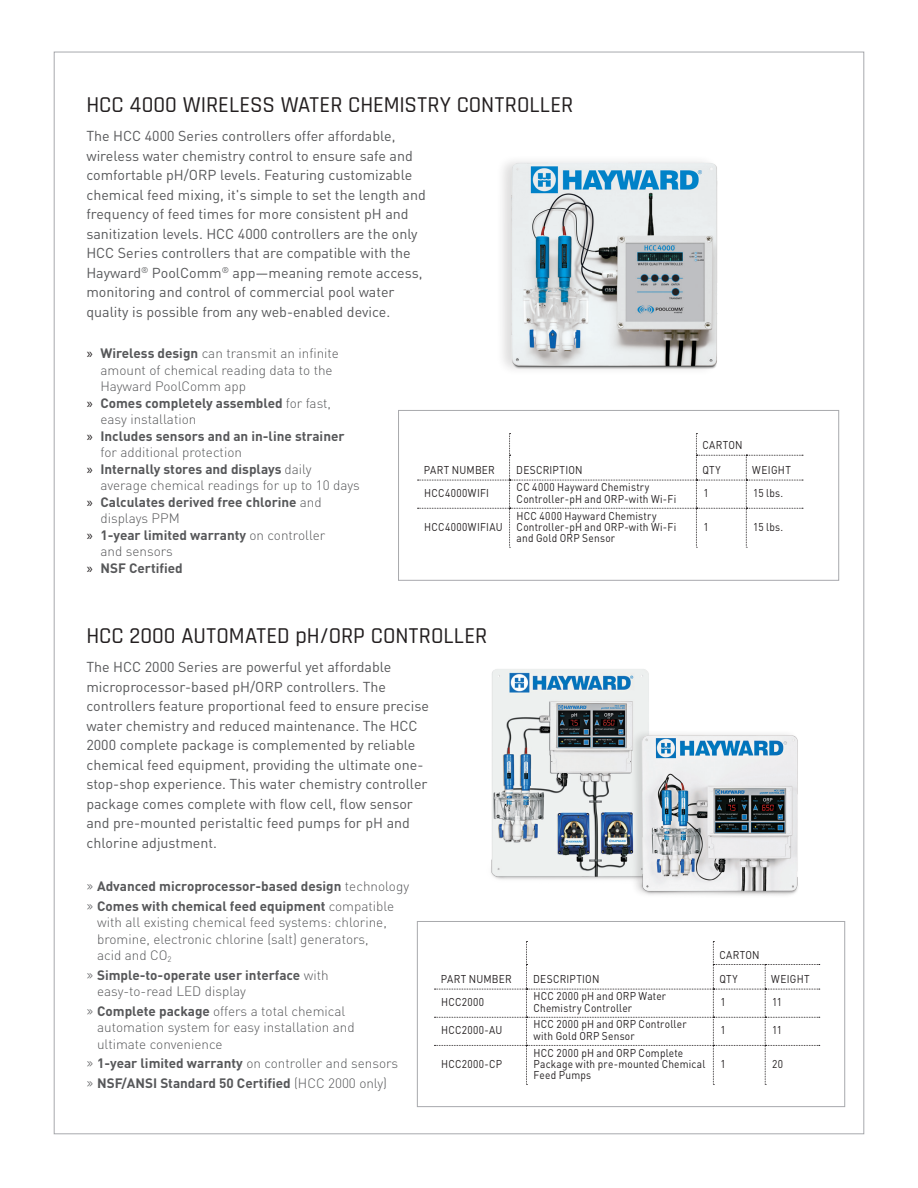
<style>
.page{position:relative;width:918px;height:1188px;background:#fff}
.page>*{position:absolute;margin:0;border:0;box-sizing:border-box;transform-origin:0 0}
.t1{font:500 22.5px "Rajdhani";letter-spacing:.005em;color:#231f20}
.Main_Body_Copy{font:14.25px/19.5px "DIN Pro";color:#57585a}
.Main_Body_Copy-2{font:300 13.5px/16.5px "DIN Pro";color:#57585a}
.Main_Body_Copy-3{font:700 13.5px/16.5px "DIN Pro";color:#57585a}
.Table_Body_Copy{font:11.25px/11.2px "DIN Pro";letter-spacing:.02em;color:#231f20;scale:.9 1}
.Table_Body_Copy-2{font:11.25px "DIN Pro";letter-spacing:.04em;color:#231f20;scale:.9 1}
.s1{font-family:"Myriad Pro";font-weight:400;font-size:14.25px;color:#231f20}
.s2{font-weight:700}
.s3{font-weight:300}
.s4{font-family:"Rajdhani";font-weight:400;font-size:16.5px}
</style>
<div class="page">
<svg style="left:418px;top:433px;width:385px;height:115px"></svg>
<div style="left:398px;top:410px;width:441px;height:170px;border:1px solid #a8a9ad"></div>
<div style="left:496px;top:154px;width:223px;height:223px;background:#fafafa"></div>
<img style="left:504px;top:162px;width:213px;height:207px">
<svg style="left:434px;top:941px;width:386px;height:144px"></svg>
<div style="left:417px;top:921px;width:428px;height:186px;border:1px solid #a8a9ad"></div>
<img style="left:491px;top:669px;width:158px;height:211px">
<div style="left:630px;top:729px;width:169px;height:172px;background:#231f20;opacity:.15"></div>
<img style="left:633px;top:728px;width:166px;height:172px">
<p class="t1" style="left:86px;top:92px;width:488px">HCC 4000 WIRELESS WATER CHEMISTRY CONTROLLER</p>
<p class="Main_Body_Copy" style="left:86px;top:126px;width:341px">The HCC 4000 Series controllers offer affordable, wireless water chemistry control to ensure safe and comfortable pH/ORP levels. Featuring customizable chemical feed mixing, it's simple to set the length and frequency of feed times for more consistent pH and sanitization levels. HCC 4000 controllers are the only HCC Series controllers that are compatible with the Hayward<sup>®</sup> PoolComm<sup>®</sup> app—meaning remote access, monitoring and control of commercial pool water quality is possible from any web-enabled device.</p>
<p class="Main_Body_Copy-2" style="left:100px;top:344px;width:240px;text-indent:-14px"><span class="s1">»</span> <span class="s2">Wireless design</span> can transmit an infinite amount of chemical reading data to the<br>Hayward PoolComm app</p>
<p class="Main_Body_Copy-3" style="left:100px;top:394px;width:232px;text-indent:-14px"><span class="s1">»</span> Comes completely assembled <span class="s3">for fast, easy installation</span></p>
<p class="Main_Body_Copy-3" style="left:100px;top:427px;width:246px;text-indent:-14px"><span class="s1">»</span> Includes sensors and an in-line strainer <span class="s3">for additional protection</span></p>
<p class="Main_Body_Copy-2" style="left:100px;top:460px;width:261px;text-indent:-14px"><span class="s1">»</span> <span class="s2">Internally stores and displays</span> daily average chemical readings for up to 10 days</p>
<p class="Main_Body_Copy-3" style="left:100px;top:493px;width:223px;text-indent:-14px"><span class="s1">»</span> Calculates derived free chlorine <span class="s3">and displays PPM</span></p>
<p class="Main_Body_Copy-2" style="left:100px;top:526px;width:226px;text-indent:-14px"><span class="s1">»</span> <span class="s2">1-year limited warranty</span> on controller and sensors</p>
<p class="Main_Body_Copy-3" style="left:87px;top:559px;width:97px"><span class="s1">»</span> NSF Certified</p>
<p class="Table_Body_Copy" style="left:702px;top:439px;width:46px">CARTON</p>
<p class="Table_Body_Copy" style="left:424px;top:464px;width:80px">PART NUMBER</p>
<p class="Table_Body_Copy" style="left:516px;top:464px;width:75px">DESCRIPTION</p>
<p class="Table_Body_Copy" style="left:702px;top:464px;width:22px">QTY</p>
<p class="Table_Body_Copy" style="left:752px;top:464px;width:44px">WEIGHT</p>
<p class="Table_Body_Copy-2" style="left:424px;top:484px;width:74px">HCC4000WIFI</p>
<p class="Table_Body_Copy" style="left:517px;top:481px;width:179px">CC 4000 Hayward Chemistry<br>Controller-pH and ORP-with Wi-Fi</p>
<p class="Table_Body_Copy" style="left:703px;top:487px;width:7px">1</p>
<p class="Table_Body_Copy" style="left:753px;top:487px;width:35px">15 lbs.</p>
<p class="Table_Body_Copy-2" style="left:424px;top:518px;width:89px">HCC4000WIFIAU</p>
<p class="Table_Body_Copy" style="left:517px;top:509px;width:179px">HCC 4000 Hayward Chemistry<br>Controller-pH and ORP-with Wi-Fi and Gold ORP Sensor</p>
<p class="Table_Body_Copy" style="left:703px;top:521px;width:7px">1</p>
<p class="Table_Body_Copy" style="left:753px;top:521px;width:35px">15 lbs.</p>
<p class="t1" style="left:86px;top:622px;width:402px">HCC 2000 AUTOMATED pH/ORP CONTROLLER</p>
<p class="Main_Body_Copy" style="left:86px;top:656px;width:344px">The HCC 2000 Series are powerful yet affordable microprocessor-based pH/ORP controllers. The controllers feature proportional feed to ensure precise water chemistry and reduced maintenance. The HCC 2000 complete package is complemented by reliable chemical feed equipment, providing the ultimate one&shy;stop-shop experience. This water chemistry controller package comes complete with flow cell, flow sensor and pre-mounted peristaltic feed pumps for pH and chlorine adjustment.</p>
<p class="Main_Body_Copy-3" style="left:86px;top:877px;width:324px"><span class="s4">»</span> Advanced microprocessor-based design <span class="s3">technology</span></p>
<p class="Main_Body_Copy-2" style="left:97px;top:897px;width:299px;text-indent:-11px"><span class="s4">»</span> <span class="s2">Comes with chemical feed equipment</span> compatible with all existing chemical feed systems: chlorine, bromine, electronic chlorine (salt) generators, acid and CO<sub>2</sub></p>
<p class="Main_Body_Copy-3" style="left:97px;top:966px;width:233px;text-indent:-11px"><span class="s4">»</span> Simple-to-operate user interface <span class="s3">with easy-to-read LED display</span></p>
<p class="Main_Body_Copy-2" style="left:97px;top:1002px;width:259px;text-indent:-11px"><span class="s4">»</span> <span class="s2">Complete package</span> offers a total chemical automation system for easy installation and ultimate convenience</p>
<p class="Main_Body_Copy-2" style="left:86px;top:1054px;width:313px"><span class="s4">»</span> <span class="s2">1-year limited warranty</span> on controller and sensors</p>
<p class="Main_Body_Copy-3" style="left:86px;top:1074px;width:302px"><span class="s4">»</span> NSF/ANSI Standard 50 Certified <span class="s3">(HCC 2000 only)</span></p>
<p class="Table_Body_Copy" style="left:719px;top:948px;width:46px">CARTON</p>
<p class="Table_Body_Copy" style="left:441px;top:973px;width:80px">PART NUMBER</p>
<p class="Table_Body_Copy" style="left:533px;top:973px;width:75px">DESCRIPTION</p>
<p class="Table_Body_Copy" style="left:719px;top:973px;width:22px">QTY</p>
<p class="Table_Body_Copy" style="left:771px;top:973px;width:44px">WEIGHT</p>
<p class="Table_Body_Copy" style="left:441px;top:996px;width:49px">HCC2000</p>
<p class="Table_Body_Copy" style="left:534px;top:990px;width:149px">HCC 2000 pH and ORP Water<br>Chemistry Controller</p>
<p class="Table_Body_Copy" style="left:720px;top:996px;width:7px">1</p>
<p class="Table_Body_Copy" style="left:772px;top:996px;width:13px">11</p>
<p class="Table_Body_Copy" style="left:441px;top:1024px;width:70px">HCC2000-AU</p>
<p class="Table_Body_Copy" style="left:534px;top:1018px;width:172px">HCC 2000 pH and ORP Controller with Gold ORP Sensor</p>
<p class="Table_Body_Copy" style="left:720px;top:1024px;width:7px">1</p>
<p class="Table_Body_Copy" style="left:772px;top:1024px;width:13px">11</p>
<p class="Table_Body_Copy" style="left:441px;top:1058px;width:69px">HCC2000-CP</p>
<p class="Table_Body_Copy" style="left:534px;top:1047px;width:193px">HCC 2000 pH and ORP Complete<br>Package with pre-mounted Chemical<br>Feed Pumps</p>
<p class="Table_Body_Copy" style="left:720px;top:1058px;width:7px">1</p>
<p class="Table_Body_Copy" style="left:772px;top:1058px;width:14px">20</p>
</div>
